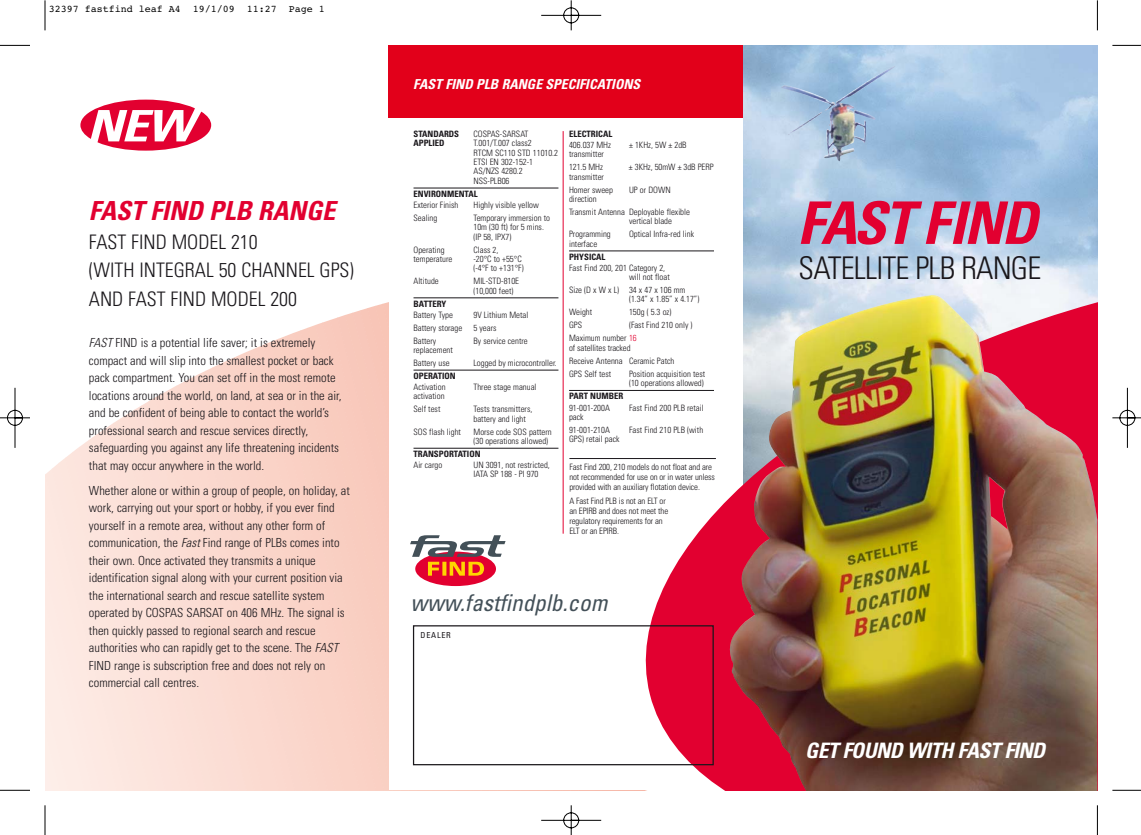
<style>
.page{position:relative;width:1141px;height:835px;background:#fff}
.page>*{position:absolute;margin:0;border:0;box-sizing:border-box;transform-origin:0 0}
.t1{font:italic 700 condensed 58.75px "Univers";color:#e20030}
.t2{font:300 condensed 31.25px "Univers";letter-spacing:-.025em;color:#1a171b}
.t3{font:italic 700 condensed 26.25px "Univers";color:#e20030}
.t4{font:italic 700 condensed 23.75px "Univers";letter-spacing:-.025em;color:#fff}
.t5{font:italic condensed 23.12px "Univers";color:#435058}
.t6{font:italic 700 condensed 21.25px "Univers";letter-spacing:-.025em;color:#fff}
.t7{font:300 condensed 20px/28.4px "Univers";color:#1a171b}
.t8{font:italic 700 condensed 13.75px "Univers";color:#fff}
.t9{font:300 condensed 12.5px/17.5px "Univers";color:#1a171b}
.t10{font:10px "Courier";color:#000}
.t11{font:300 condensed 8.75px/9.4px "Univers";color:#1a171b}
.t12{font:700 condensed 8.75px "Univers";color:#1a171b}
.t13{font:condensed 8.25px "Univers";letter-spacing:.09em;color:#1a171b}
.s1{font-style:italic}
.s2{color:#e20030}
</style>
<div class="page">
<img style="left:0;top:0;width:1141px;height:834px">
<p class="t10" style="left:49px;top:5px;width:278px">32397 fastfind leaf A4 19/1/09 11:27 Page 1</p>
<h3 class="t3" style="left:89px;top:201px;width:253px">FAST FIND PLB RANGE</h3>
<h3 class="t7" style="left:89px;top:229px;width:266px">FAST FIND MODEL 210<br>(WITH INTEGRAL 50 CHANNEL GPS)<br>AND FAST FIND MODEL 200</h3>
<p class="t9" style="left:89px;top:335px;width:254px"><span class="s1">FAST</span>FIND is a potential life saver; it is extremely compact and will slip into the smallest pocket or back pack compartment. You can set off in the most remote locations around the world, on land, at sea or in the air, and be confident of being able to contact the world’s professional search and rescue services directly, safeguarding you against any life threatening incidents that may occur anywhere in the world.</p>
<p class="t9" style="left:89px;top:482px;width:262px">Whether alone or within a group of people, on holiday, at work, carrying out your sport or hobby, if you ever find yourself in a remote area, without any other form of communication, the <span class="s1">Fast</span>Find range of PLBs comes into their own. Once activated they transmits a unique identification signal along with your current position via the international search and rescue satellite system operated by COSPAS SARSAT on 406 MHz. The signal is then quickly passed to regional search and rescue authorities who can rapidly get to the scene. The <span class="s1">FAST </span>FIND range is subscription free and does not rely on commercial call centres.</p>
<h3 class="t8" style="left:413px;top:79px;width:231px">FAST FIND PLB RANGE SPECIFICATIONS</h3>
<p class="t12" style="left:414px;top:130px;width:47px">STANDARDS</p>
<p class="t11" style="left:474px;top:130px;width:56px">COSPAS-SARSAT</p>
<p class="t12" style="left:414px;top:140px;width:33px">APPLIED</p>
<p class="t11" style="left:474px;top:139px;width:86px">T.001/T.007 class2<br>RTCM SC110 STD 11010.2<br>ETSI EN 302-152-1<br>AS/NZS 4280.2<br>NSS-PLB06</p>
<p class="t12" style="left:414px;top:190px;width:66px">ENVIRONMENTAL</p>
<p class="t11" style="left:414px;top:201px;width:46px">Exterior Finish</p>
<p class="t11" style="left:474px;top:201px;width:67px">Highly visible yellow</p>
<p class="t11" style="left:414px;top:214px;width:25px">Sealing</p>
<p class="t11" style="left:474px;top:214px;width:78px">Temporary immersion to<br>10m (30 ft) for 5 mins. (IP 58, IPX7)</p>
<p class="t11" style="left:414px;top:245px;width:33px">Operating</p>
<p class="t11" style="left:474px;top:245px;width:26px">Class 2,</p>
<p class="t11" style="left:414px;top:255px;width:40px">temperature</p>
<p class="t11" style="left:474px;top:255px;width:52px">-20°C to +55°C (-4°F to +131°F)</p>
<p class="t11" style="left:414px;top:277px;width:27px">Altitude</p>
<p class="t11" style="left:474px;top:277px;width:47px">MIL-STD-810E (10,000 feet)</p>
<p class="t12" style="left:414px;top:300px;width:34px">BATTERY</p>
<p class="t11" style="left:414px;top:310px;width:41px">Battery Type</p>
<p class="t11" style="left:474px;top:310px;width:56px">9V Lithium Metal</p>
<p class="t11" style="left:414px;top:323px;width:50px">Battery storage</p>
<p class="t11" style="left:474px;top:323px;width:25px">5 years</p>
<p class="t11" style="left:414px;top:336px;width:24px">Battery</p>
<p class="t11" style="left:474px;top:336px;width:56px">By service centre</p>
<p class="t11" style="left:414px;top:344px;width:41px;line-height:12.9px">replacement<br>Battery use</p>
<p class="t11" style="left:474px;top:359px;width:85px">Logged by microcontroller.</p>
<p class="t12" style="left:414px;top:372px;width:44px">OPERATION</p>
<p class="t11" style="left:414px;top:383px;width:34px">Activation</p>
<p class="t11" style="left:474px;top:383px;width:65px">Three stage manual</p>
<p class="t11" style="left:414px;top:390px;width:33px;line-height:12.9px">activation<br>Self test</p>
<p class="t11" style="left:474px;top:405px;width:60px">Tests transmitters, battery and light</p>
<p class="t11" style="left:414px;top:427px;width:49px">SOS flash light</p>
<p class="t11" style="left:474px;top:427px;width:80px">Morse code SOS pattern (30 operations allowed)</p>
<p class="t12" style="left:414px;top:450px;width:69px">TRANSPORTATION</p>
<p class="t11" style="left:414px;top:461px;width:30px">Air cargo</p>
<p class="t11" style="left:474px;top:461px;width:78px">UN 3091, not restricted,<br>IATA SP 188 - PI 970</p>
<p class="t12" style="left:569px;top:130px;width:45px">ELECTRICAL</p>
<p class="t11" style="left:569px;top:141px;width:43px">406.037 MHz</p>
<p class="t11" style="left:629px;top:141px;width:59px">± 1KHz, 5W ± 2dB</p>
<p class="t11" style="left:569px;top:149px;width:36px;line-height:12.9px">transmitter<br>121.5 MHz</p>
<p class="t11" style="left:629px;top:163px;width:86px">± 3KHz, 50mW ± 3dB PERP</p>
<p class="t11" style="left:569px;top:171px;width:45px;line-height:12.9px">transmitter<br>Homer sweep</p>
<p class="t11" style="left:629px;top:186px;width:43px">UP or DOWN</p>
<p class="t11" style="left:569px;top:193px;width:122px;line-height:12.9px">direction<br>Transmit Antenna Deployable flexible</p>
<p class="t11" style="left:629px;top:217px;width:44px">vertical blade</p>
<p class="t11" style="left:569px;top:230px;width:43px">Programming</p>
<p class="t11" style="left:629px;top:230px;width:66px">Optical Infra-red link</p>
<p class="t11" style="left:569px;top:239px;width:30px">interface</p>
<p class="t12" style="left:569px;top:253px;width:38px">PHYSICAL</p>
<p class="t11" style="left:629px;top:264px;width:42px;text-indent:-60px">Fast Find 200, 201 Category 2, will not float</p>
<p class="t11" style="left:629px;top:286px;width:72px;text-indent:-60px">Size (D x W x L) 34 x 47 x 106 mm (1.34” x 1.85” x 4.17”)</p>
<p class="t11" style="left:569px;top:308px;width:25px">Weight</p>
<p class="t11" style="left:629px;top:308px;width:44px">150g ( 5.3 oz)</p>
<p class="t11" style="left:569px;top:321px;width:15px">GPS</p>
<p class="t11" style="left:569px;top:319px;width:125px;line-height:12.9px;text-indent:60px">(Fast Find 210 only )<br>Maximum number <span class="s2">16</span></p>
<p class="t11" style="left:569px;top:342px;width:107px;line-height:12.9px">of satellites tracked<br>Receive Antenna Ceramic Patch<br>GPS Self test</p>
<p class="t11" style="left:629px;top:369px;width:78px">Position acquisition test (10 operations allowed)</p>
<p class="t12" style="left:569px;top:393px;width:56px">PART NUMBER</p>
<p class="t11" style="left:569px;top:403px;width:42px">91-001-200A</p>
<p class="t11" style="left:629px;top:403px;width:76px">Fast Find 200 PLB retail</p>
<p class="t11" style="left:569px;top:411px;width:42px;line-height:12.9px">pack<br>91-001-210A</p>
<p class="t11" style="left:629px;top:426px;width:76px">Fast Find 210 PLB (with</p>
<p class="t11" style="left:569px;top:435px;width:52px">GPS) retail pack</p>
<p class="t11" style="left:569px;top:462px;width:147px;line-height:10px">Fast Find 200, 210 models do not float and are not recommended for use on or in water unless provided with an auxiliary flotation device.</p>
<p class="t11" style="left:569px;top:496px;width:100px;line-height:10px">A Fast Find PLB is not an ELT or an EPIRB and does not meet the regulatory requirements for an<br>ELT or an EPIRB.</p>
<h3 class="t5" style="left:411px;top:593px;width:203px">www.fastfindplb.com</h3>
<p class="t13" style="left:421px;top:631px;width:32px">DEALER</p>
<h1 class="t1" style="left:797px;top:201px;width:253px">FAST FIND</h1>
<h2 class="t2" style="left:799px;top:256px;width:244px">SATELLITE PLB RANGE</h2>
<h3 class="t4" style="left:787px;top:736px;width:274px">GET FOUND WITH FAST FIND</h3>
<h3 class="t6" style="left:805px;top:742px;width:246px">GET FOUND WITH FAST FIND</h3>
</div>
